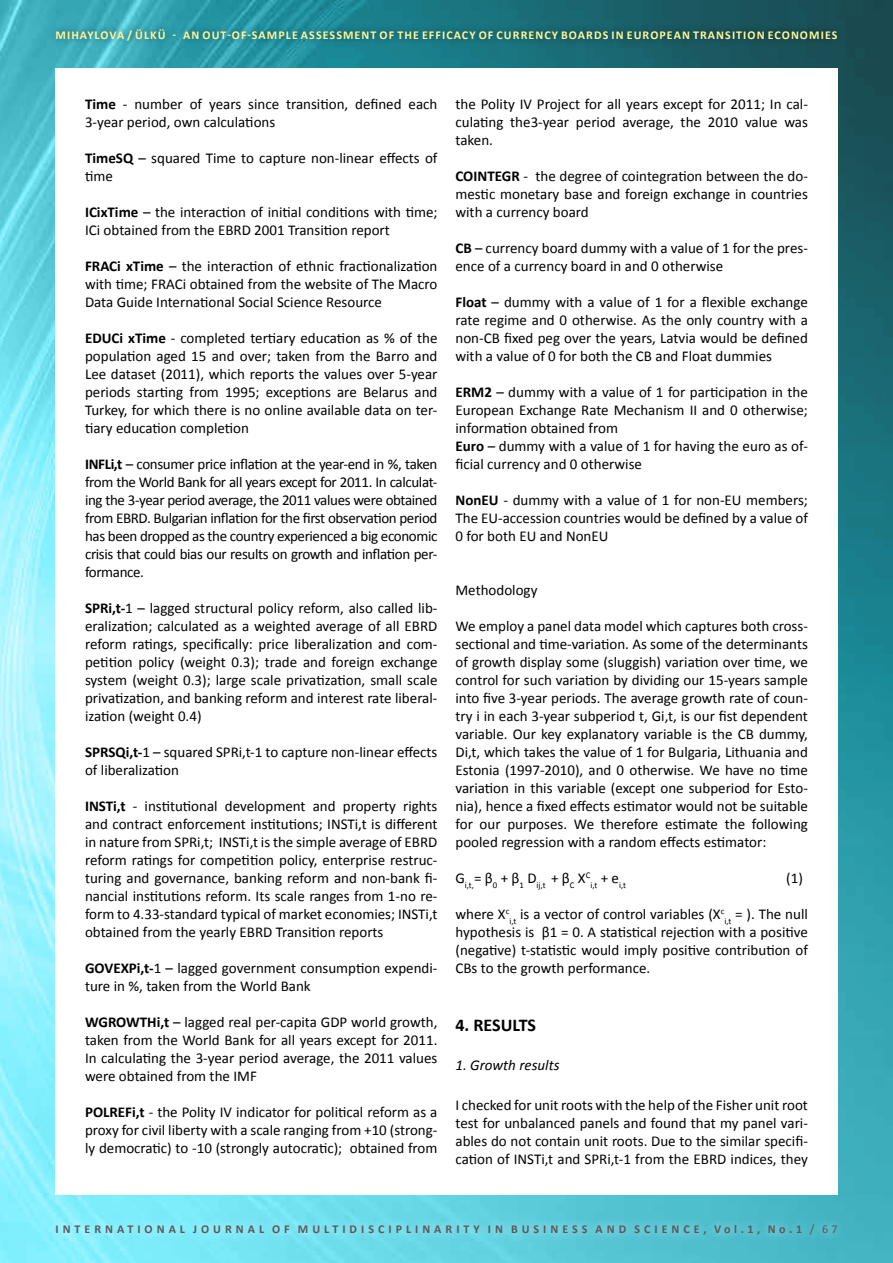
<style>
.page{position:relative;width:893px;height:1263px;background:#fff}
.page>*{position:absolute;margin:0;border:0;box-sizing:border-box;transform-origin:0 0}
.t1{font:700 18px "Calibri";color:#000}
.t2{font:15px/18px "Calibri";color:#000;text-align:justify}
.t3{font:italic 15px "Calibri";color:#000}
.t4{font:700 12px "Calibri";letter-spacing:.09em;color:#fff799}
.t5{font:700 12px "Calibri";letter-spacing:.335em;color:#58595b}
.t6{font:8.7px "Calibri";color:#000}
.s1{font-weight:700}
.s2{font-weight:400}
</style>
<div class="page">
<img style="left:0;top:0;width:893px;height:1263px">
<div style="left:55px;top:68px;width:783px;height:1127px;background:#fff"></div>
<div style="left:47px;top:1217px;width:799px;height:27px;background:#fff;opacity:.75"></div>
<div style="left:49px;top:21px;width:795px;height:27px;background:#000;opacity:.5"></div>
<p class="t4" style="left:56px;top:27px;width:783px">MIHAYLOVA / ÜLKÜ - AN OUT-OF-SAMPLE ASSESSMENT OF THE EFFICACY OF CURRENCY BOARDS IN EUROPEAN TRANSITION ECONOMIES</p>
<p class="t2" style="left:85px;top:94px;width:354px"><span class="s1">Time</span> - number of years since transition, defined each<br>3-year period, own calculations</p>
<p class="t2" style="left:85px;top:148px;width:354px"><span class="s1">TimeSQ</span> – squared Time to capture non-linear effects of time</p>
<p class="t2" style="left:85px;top:202px;width:354px"><span class="s1">ICixTime</span> – the interaction of initial conditions with time;<br>ICi obtained from the EBRD 2001 Transition report</p>
<p class="t2" style="left:85px;top:256px;width:354px"><span class="s1">FRACi xTime</span> – the interaction of ethnic fractionalization with time; FRACi obtained from the website of The Macro Data Guide International Social Science Resource</p>
<p class="t2" style="left:85px;top:328px;width:354px"><span class="s1">EDUCi xTime</span> - completed tertiary education as % of the population aged 15 and over; taken from the Barro and Lee dataset (2011), which reports the values over 5-year periods starting from 1995; exceptions are Belarus and Turkey, for which there is no online available data on ter&shy;tiary education completion</p>
<p class="t2" style="left:85px;top:454px;width:354px"><span class="s1">INFLi,t</span> – consumer price inflation at the year-end in %, taken from the World Bank for all years except for 2011. In calculat&shy;ing the 3-year period average, the 2011 values were obtained from EBRD. Bulgarian inflation for the first observation period has been dropped as the country experienced a big economic crisis that could bias our results on growth and inflation per&shy;formance.</p>
<p class="t2" style="left:85px;top:598px;width:354px"><span class="s1">SPRi,t-</span>1 – lagged structural policy reform, also called lib&shy;eralization; calculated as a weighted average of all EBRD reform ratings, specifically: price liberalization and com&shy;petition policy (weight 0.3); trade and foreign exchange system (weight 0.3); large scale privatization, small scale privatization, and banking reform and interest rate liberal&shy;ization (weight 0.4)</p>
<p class="t2" style="left:85px;top:742px;width:354px"><span class="s1">SPRSQi,t-</span>1 – squared SPRi,t-1 to capture non-linear effects of liberalization</p>
<p class="t2" style="left:85px;top:796px;width:354px"><span class="s1">INSTi,t</span> - institutional development and property rights and contract enforcement institutions; INSTi,t is different in nature from SPRi,t; INSTi,t is the simple average of EBRD reform ratings for competition policy, enterprise restruc&shy;turing and governance, banking reform and non-bank fi&shy;nancial institutions reform. Its scale ranges from 1-no re&shy;form to 4.33-standard typical of market economies; INSTi,t obtained from the yearly EBRD Transition reports</p>
<p class="t2" style="left:85px;top:958px;width:354px"><span class="s1">GOVEXPi,t-</span>1 – lagged government consumption expendi&shy;ture in %, taken from the World Bank</p>
<p class="t2" style="left:85px;top:1012px;width:354px"><span class="s1">WGROWTHi,t</span> – lagged real per-capita GDP world growth, taken from the World Bank for all years except for 2011.<br>In calculating the 3-year period average, the 2011 values were obtained from the IMF</p>
<p class="t2" style="left:85px;top:1102px;width:354px"><span class="s1">POLREFi,t</span> - the Polity IV indicator for political reform as a proxy for civil liberty with a scale ranging from +10 (strong&shy;ly democratic) to -10 (strongly autocratic); obtained from</p>
<p class="t2" style="left:455px;top:94px;width:354px">the Polity IV Project for all years except for 2011; In cal&shy;culating the3-year period average, the 2010 value was taken.</p>
<p class="t2" style="left:455px;top:166px;width:354px"><span class="s1">COINTEGR</span> - the degree of cointegration between the do&shy;mestic monetary base and foreign exchange in countries with a currency board</p>
<p class="t2" style="left:455px;top:238px;width:354px"><span class="s1">CB</span> – currency board dummy with a value of 1 for the pres&shy;ence of a currency board in and 0 otherwise</p>
<p class="t2" style="left:455px;top:292px;width:354px"><span class="s1">Float</span> – dummy with a value of 1 for a flexible exchange rate regime and 0 otherwise. As the only country with a non-CB fixed peg over the years, Latvia would be defined with a value of 0 for both the CB and Float dummies</p>
<p class="t2" style="left:455px;top:382px;width:354px"><span class="s1">ERM2</span> – dummy with a value of 1 for participation in the European Exchange Rate Mechanism II and 0 otherwise; information obtained from</p>
<p class="t2" style="left:455px;top:436px;width:354px"><span class="s1">Euro</span> – dummy with a value of 1 for having the euro as of&shy;ficial currency and 0 otherwise</p>
<p class="t2" style="left:455px;top:490px;width:354px"><span class="s1">NonEU</span> - dummy with a value of 1 for non-EU members; The EU-accession countries would be defined by a value of 0 for both EU and NonEU</p>
<p class="t2" style="left:455px;top:580px;width:83px">Methodology</p>
<p class="t2" style="left:455px;top:616px;width:354px">We employ a panel data model which captures both cross&shy;sectional and time-variation. As some of the determinants of growth display some (sluggish) variation over time, we control for such variation by dividing our 15-years sample into five 3-year periods. The average growth rate of coun&shy;try i in each 3-year subperiod t, Gi,t, is our fist dependent variable. Our key explanatory variable is the CB dummy, Di,t, which takes the value of 1 for Bulgaria, Lithuania and Estonia (1997-2010), and 0 otherwise. We have no time variation in this variable (except one subperiod for Esto&shy;nia), hence a fixed effects estimator would not be suitable for our purposes. We therefore estimate the following pooled regression with a random effects estimator:</p>
<p class="t6" style="left:455px;top:880px;width:172px"><sup>G</sup>i,t,<sup>=</sup> <sup>β</sup>0 <sup>+</sup> <sup>β</sup>1 <sup>D</sup>ij,t <sup>+</sup> <sup>β</sup>C <sup>X</sup>Ci,t <sup>+</sup> <sup>e</sup>i,t</p>
<p class="t2" style="left:786px;top:868px;width:18px">(1)</p>
<p class="t2" style="left:455px;top:904px;width:354px">where X<sup>c</sup><sub>i,t</sub> is a vector of control variables (X<sup>c</sup><sub>i,t</sub> = ). The null hypothesis is β1 = 0. A statistical rejection with a positive (negative) t-statistic would imply positive contribution of CBs to the growth performance.</p>
<p class="t1" style="left:455px;top:1014px;width:82px">4. RESULTS</p>
<p class="t3" style="left:455px;top:1056px;width:106px">1. Growth results</p>
<p class="t2" style="left:455px;top:1095px;width:354px">I checked for unit roots with the help of the Fisher unit root test for unbalanced panels and found that my panel vari&shy;ables do not contain unit roots. Due to the similar specifi&shy;cation of INSTi,t and SPRi,t-1 from the EBRD indices, they</p>
<p class="t5" style="left:56px;top:1222px;width:784px">INTERNATIONAL JOURNAL OF MULTIDISCIPLINARITY IN BUSINESS AND SCIENCE, Vol.1, No.1 <span class="s2">/ 67</span></p>
</div>
